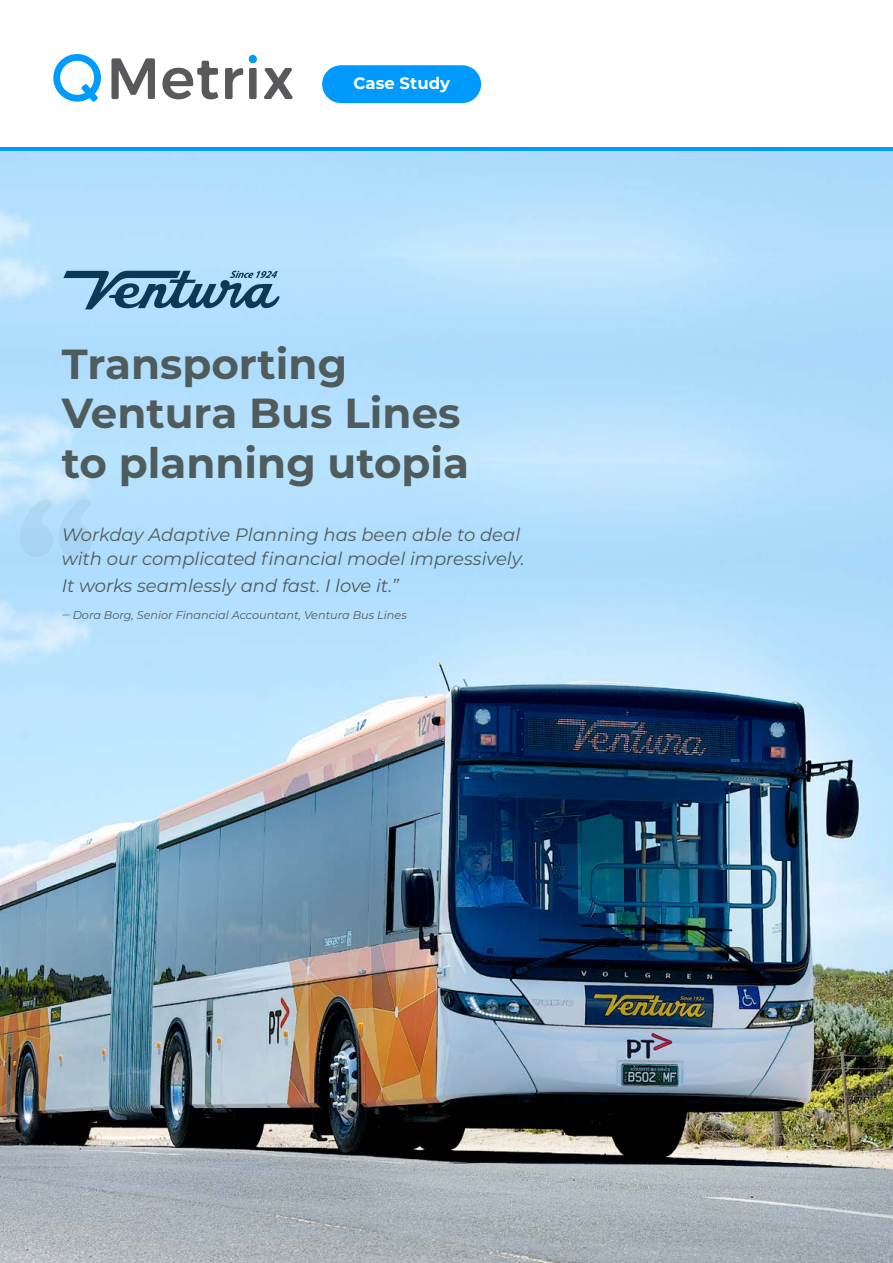
<style>
.page{position:relative;width:893px;height:1263px;background:#fff}
.page>*{position:absolute;margin:0;border:0;box-sizing:border-box;transform-origin:0 0}
.t1{font:900 150px "Cooper";color:#505b5c}
.t2{font:700 42px "Montserrat";color:#505b5c}
.t3{font:italic 18px/24.8px "Montserrat";color:#505b5c}
.t4{font:700 16.5px "Montserrat";color:#fff}
.t5{font:italic 11.25px "Montserrat";color:#505b5c}
</style>
<div class="page">
<img style="left:0;top:564px;width:893px;height:699px">
<svg style="left:53px;top:54px;width:48px;height:48px"></svg>
<svg style="left:111px;top:58px;width:44px;height:41px"></svg>
<svg style="left:162px;top:61px;width:56px;height:38px"></svg>
<svg style="left:225px;top:68px;width:18px;height:31px"></svg>
<svg style="left:249px;top:55px;width:8px;height:8px"></svg>
<div style="left:249px;top:68px;width:8px;height:31px;background:#59595c;border-radius:2px"></div>
<svg style="left:264px;top:68px;width:29px;height:31px"></svg>
<div style="left:322px;top:65px;width:159px;height:38px;background:#009aff;border-radius:19px"></div>
<hr style="left:0;top:147px;width:893px;height:4px;background:#009bff">
<svg style="left:63px;top:271px;width:216px;height:38px;background:#6996b4"></svg>
<p class="t4" style="left:354px;top:71px;width:98px">Case Study</p>
<p class="t2" style="left:62px;top:334px;width:287px">Transporting</p>
<p class="t2" style="left:62px;top:383px;width:400px">Ventura Bus Lines</p>
<p class="t2" style="left:62px;top:433px;width:409px">to planning utopia</p>
<h1 class="t1" style="left:13px;top:464px;width:85px">“</h1>
<p class="t3" style="left:62px;top:521px;width:464px">Workday Adaptive Planning has been able to deal with our complicated financial model impressively.</p>
<p class="t3" style="left:62px;top:573px;width:338px">It works seamlessly and fast. I love it.”</p>
<p class="t5" style="left:62px;top:608px;width:346px">‒ Dora Borg, Senior Financial Accountant, Ventura Bus Lines</p>
</div>
